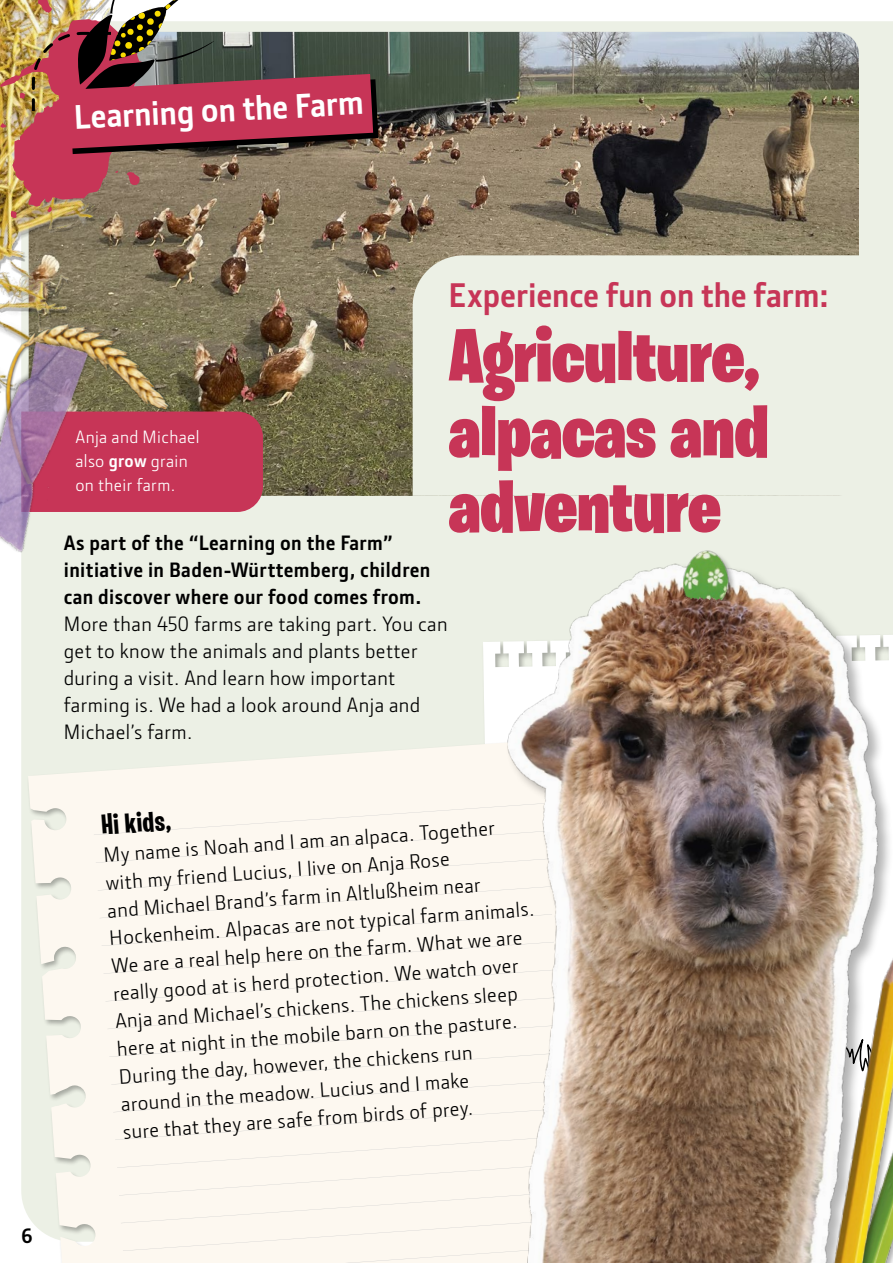
<style>
.page{position:relative;width:893px;height:1263px;background:#fff}
.page>*{position:absolute;margin:0;border:0;box-sizing:border-box;transform-origin:0 0}
.t1{font:900 75px/75px "Burbank Big Condensed";letter-spacing:-.005em;color:#c73557}
.t2{font:700 34.5px "JD Sans Pro";letter-spacing:-.005em;color:#c73557}
.t3{font:700 34.5px "JD Sans Pro";color:#fff}
.t4{font:700 28.5px "Burbank Big Condensed";color:#000}
.t5{font:21px/27.8px "JD Sans Pro";letter-spacing:.02em;color:#000}
.t6{font:700 21px/27px "JD Sans Pro";letter-spacing:.02em;color:#000}
.t7{font:18px/24px "JD Sans Pro";letter-spacing:.02em;color:#fff}
.s1{font-weight:700}
</style>
<div class="page">
<div style="left:21px;top:21px;width:872px;height:1192px;background:#ecf0e5"></div>
<img style="left:255px;top:32px;width:604px;height:464px">
<div style="left:0;top:0;width:164px;height:867px;background:#000;opacity:.3"></div>
<img style="left:0;top:219px;width:255px;height:513px">
<div style="left:413px;top:255px;width:480px;height:137px;background:#ecf0e5"></div>
<svg style="left:28px;top:738px;width:339px;height:525px;fill:#fdf8f0"></svg>
<div style="left:94px;top:803px;width:273px;height:460px;background:#fdf8f0"></div>
<div style="left:114px;top:412px;width:149px;height:100px;background:#c73557"></div>
<img style="left:0;top:289px;width:177px;height:196px">
<img style="left:367px;top:392px;width:526px;height:871px">
<img style="left:818px;top:893px;width:75px;height:370px">
<img style="left:676px;top:541px;width:61px;height:54px">
<img style="left:639px;top:595px;width:130px;height:71px">
<img style="left:0;top:313px;width:114px;height:249px">
<img style="left:0;top:0;width:378px;height:219px">
<h2 class="t3" style="left:73px;top:95px;width:292px;rotate:-3deg">Learning on the Farm</h2>
<h2 class="t2" style="left:449px;top:272px;width:382px">Experience fun on the farm:</h2>
<h1 class="t1" style="left:449px;top:318px;width:322px">Agriculture, alpacas and adventure</h1>
<p class="t7" style="left:75px;top:425px;width:126px">Anja and Michael also <span class="s1">grow</span> grain on their farm.</p>
<p class="t6" style="left:64px;top:529px;width:368px">As part of the “Learning on the Farm” initiative in Baden-Württemberg, children can discover where our food comes from.</p>
<p class="t5" style="left:64px;top:610px;width:385px;line-height:27px">More than 450 farms are taking part. You can get to know the animals and plants better during a visit. And learn how important farming is. We had a look around Anja and Michael’s farm.</p>
<h3 class="t4" style="left:100px;top:808px;width:71px;rotate:-4deg">Hi kids,</h3>
<p class="t5" style="left:103px;top:841px;width:427px;rotate:-4deg">My name is Noah and I am an alpaca. Together with my friend Lucius, I live on Anja Rose<br>and Michael Brand’s farm in Altlußheim near Hockenheim. Alpacas are not typical farm animals.<br>We are a real help here on the farm. What we are really good at is herd protection. We watch over Anja and Michael’s chickens. The chickens sleep here at night in the mobile barn on the pasture.<br>During the day, however, the chickens run<br>around in the meadow. Lucius and I make<br>sure that they are safe from birds of prey.</p>
<p class="t6" style="left:21px;top:1221px;width:13px">6</p>
</div>
